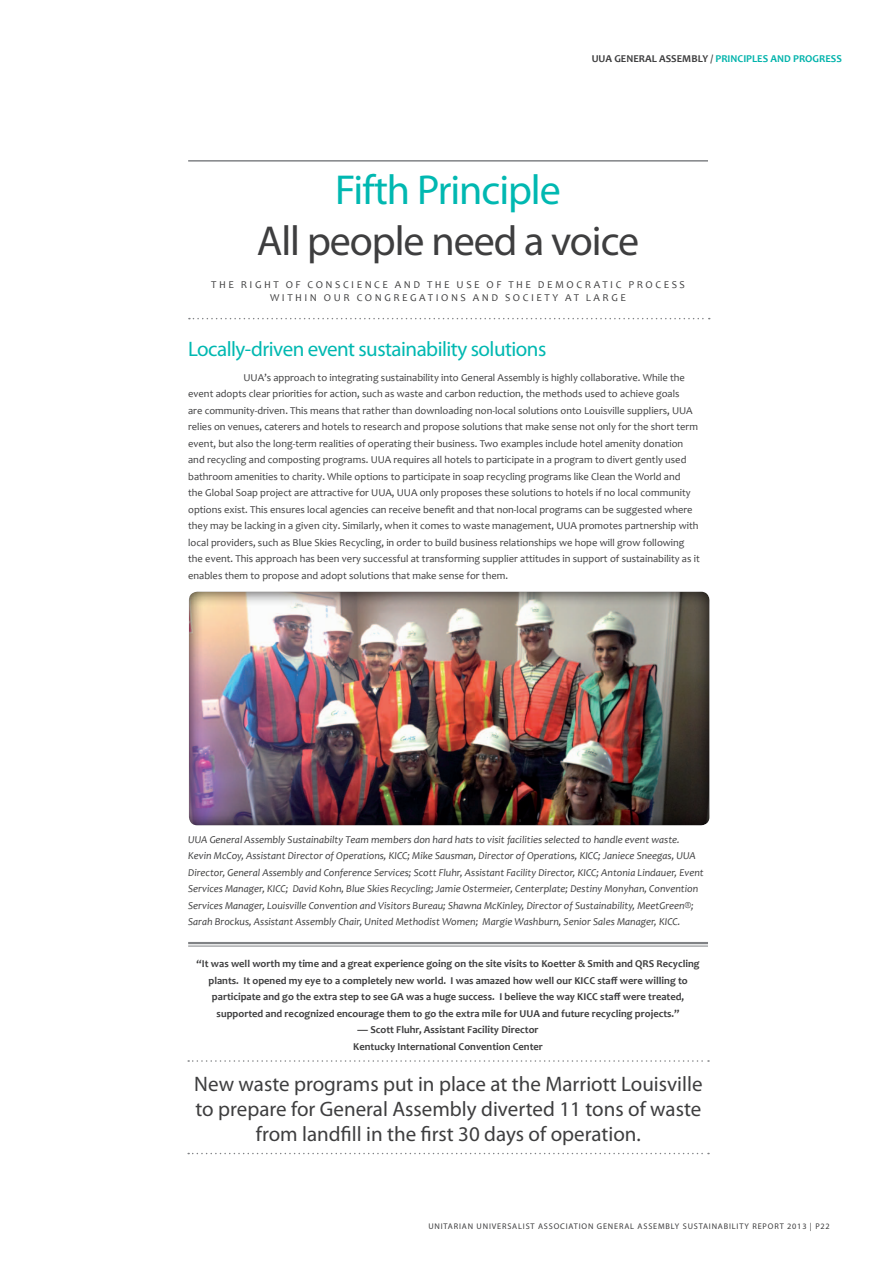
<style>
.page{position:relative;width:893px;height:1263px;background:#fff}
.page>*{position:absolute;margin:0;border:0;box-sizing:border-box;transform-origin:0 0}
.t1{font:42px "Myriad Pro";letter-spacing:-.025em;color:#3e3e3f}
.t2{font:42px "Myriad Pro";letter-spacing:-.025em;color:#00b8b1}
.t3{font:21px/25.2px "Myriad Pro";color:#3e3e3f;text-align:center}
.t4{font:21px "Myriad Pro";letter-spacing:-.025em;color:#00b8b1}
.t5{font:10.5px/16.5px "Candara";color:#3e3e3f}
.t6{font:italic 10.5px/16.5px "Candara";color:#3e3e3f}
.t7{font:700 10.5px/16.5px "Candara";color:#3e3e3f;text-align:center}
.t8{font:10.5px/12.6px "Candara";letter-spacing:.24em;color:#3e3e3f;text-align:center}
.t9{font:700 10.5px "Candara";color:#00b3ab}
.t10{font:8.25px "Myriad Pro";letter-spacing:.1em;color:#3e3e3f}
.s1{color:#3e3e3f}
</style>
<div class="page">
<hr style="left:188px;top:160px;width:520px;height:2px;background:#808285">
<svg style="left:189px;top:318px;width:521px;height:1px"></svg>
<img style="left:188px;top:591px;width:522px;height:235px">
<hr style="left:188px;top:942px;width:520px;height:2px;background:#808285">
<hr style="left:188px;top:946px;width:520px;height:1px;background:#808285">
<svg style="left:188px;top:1153px;width:521px;height:1px"></svg>
<svg style="left:188px;top:1060px;width:521px;height:2px"></svg>
<p class="t9" style="left:592px;top:52px;width:252px"><span class="s1">UUA GENERAL ASSEMBLY /</span> PRINCIPLES AND PROGRESS</p>
<h1 class="t2" style="left:335px;top:164px;width:227px">Fifth Principle</h1>
<h1 class="t1" style="left:257px;top:215px;width:384px">All people need a voice</h1>
<p class="t8" style="left:211px;top:279px;width:475px">THE RIGHT OF CONSCIENCE AND THE USE OF THE DEMOCRATIC PROCESS<br>WITHIN OUR CONGREGATIONS AND SOCIETY AT LARGE</p>
<h2 class="t4" style="left:188px;top:336px;width:360px">Locally-driven event sustainability solutions</h2>
<p class="t5" style="left:188px;top:369px;width:513px;text-indent:55px">UUA’s approach to integrating sustainability into General Assembly is highly collaborative. While the event adopts clear priorities for action, such as waste and carbon reduction, the methods used to achieve goals<br>are community-driven. This means that rather than downloading non-local solutions onto Louisville suppliers, UUA relies on venues, caterers and hotels to research and propose solutions that make sense not only for the short term event, but also the long-term realities of operating their business. Two examples include hotel amenity donation and recycling and composting programs. UUA requires all hotels to participate in a program to divert gently used bathroom amenities to charity. While options to participate in soap recycling programs like Clean the World and<br>the Global Soap project are attractive for UUA, UUA only proposes these solutions to hotels if no local community options exist. This ensures local agencies can receive benefit and that non-local programs can be suggested where they may be lacking in a given city. Similarly, when it comes to waste management, UUA promotes partnership with local providers, such as Blue Skies Recycling, in order to build business relationships we hope will grow following the event. This approach has been very successful at transforming supplier attitudes in support of sustainability as it enables them to propose and adopt solutions that make sense for them.</p>
<p class="t6" style="left:188px;top:831px;width:517px">UUA General Assembly Sustainabilty Team members don hard hats to visit facilities selected to handle event waste.<br>Kevin McCoy, Assistant Director of Operations, KICC; Mike Sausman, Director of Operations, KICC; Janiece Sneegas, UUA Director, General Assembly and Conference Services; Scott Fluhr, Assistant Facility Director, KICC; Antonia Lindauer, Event Services Manager, KICC; David Kohn, Blue Skies Recycling; Jamie Ostermeier, Centerplate; Destiny Monyhan, Convention Services Manager, Louisville Convention and Visitors Bureau; Shawna McKinley, Director of Sustainability, MeetGreen®; Sarah Brockus, Assistant Assembly Chair, United Methodist Women; Margie Washburn, Senior Sales Manager, KICC.</p>
<p class="t7" style="left:197px;top:956px;width:505px">“It was well worth my time and a great experience going on the site visits to Koetter &amp; Smith and QRS Recycling plants. It opened my eye to a completely new world. I was amazed how well our KICC staff were willing to participate and go the extra step to see GA was a huge success. I believe the way KICC staff were treated, supported and recognized encourage them to go the extra mile for UUA and future recycling projects.”</p>
<p class="t7" style="left:353px;top:1022px;width:191px">— Scott Fluhr, Assistant Facility Director<br>Kentucky International Convention Center</p>
<h2 class="t3" style="left:194px;top:1071px;width:510px">New waste programs put in place at the Marriott Louisville to prepare for General Assembly diverted 11 tons of waste from landfill in the first 30 days of operation.</h2>
<p class="t10" style="left:428px;top:1220px;width:403px">UNITARIAN UNIVERSALIST ASSOCIATION GENERAL ASSEMBLY SUSTAINABILITY REPORT 2013 | P22</p>
</div>
